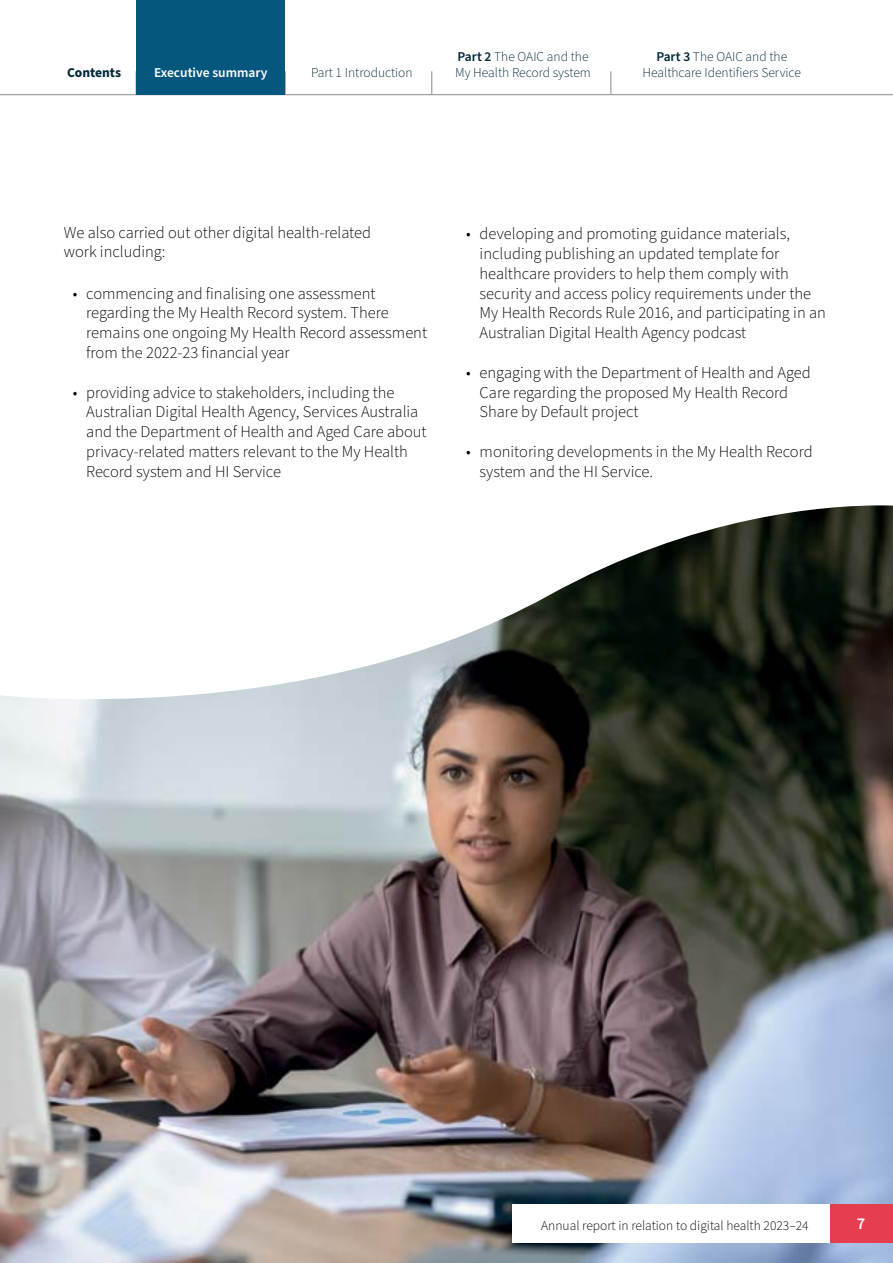
<style>
.page{position:relative;width:893px;height:1263px;background:#fff}
.page>*{position:absolute;margin:0;border:0;box-sizing:border-box;transform-origin:0 0}
.t1{font:300 16.5px/19.8px "Source Sans Pro";color:#000}
.t2{font:600 16.5px "Source Sans Pro";color:#fff}
.t3{font:300 13.5px/16.2px "Source Sans Pro";color:#00293a}
.t4{font:300 13.5px "Source Sans Pro";color:#000}
.t5{font:600 13.5px "Source Sans Pro";color:#fff}
.t6{font:700 13.5px "Source Sans Pro";color:#00293a}
.s1{font-weight:600}
</style>
<div class="page">
<img style="left:0;top:505px;width:893px;height:758px">
<div style="left:512px;top:1204px;width:318px;height:38px;background:#fff"></div>
<div style="left:830px;top:1204px;width:63px;height:38px;background:#e63e51"></div>
<hr style="left:0;top:94px;width:893px;height:1px;background:#99969a">
<svg style="left:285px;top:71px;width:1px;height:23px"></svg>
<svg style="left:431px;top:71px;width:1px;height:23px"></svg>
<svg style="left:610px;top:71px;width:1px;height:23px"></svg>
<div style="left:136px;top:0;width:149px;height:94px;background:#06577d"></div>
<p class="t3" style="left:455px;top:49px;width:137px"><span class="s1">Part 2</span> The OAIC and the<br>My Health Record system</p>
<p class="t3" style="left:656px;top:49px;width:132px"><span class="s1">Part 3</span> The OAIC and the</p>
<p class="t5" style="left:154px;top:64px;width:115px">Executive summary</p>
<p class="t3" style="left:643px;top:65px;width:160px">Healthcare Identifiers Service</p>
<p class="t6" style="left:67px;top:63px;width:56px">Contents</p>
<p class="t3" style="left:311px;top:65px;width:103px">Part 1 Introduction</p>
<p class="t1" style="left:64px;top:223px;width:309px">We also carried out other digital health-related work including:</p>
<p class="t1" style="left:86px;top:284px;width:342px;text-indent:-13px">• commencing and finalising one assessment regarding the My Health Record system. There remains one ongoing My Health Record assessment from the 2022-23 financial year</p>
<p class="t1" style="left:86px;top:383px;width:342px;text-indent:-13px">• providing advice to stakeholders, including the Australian Digital Health Agency, Services Australia and the Department of Health and Aged Care about privacy-related matters relevant to the My Health Record system and HI Service</p>
<p class="t1" style="left:480px;top:224px;width:348px;text-indent:-13px">• developing and promoting guidance materials, including publishing an updated template for healthcare providers to help them comply with security and access policy requirements under the My Health Records Rule 2016, and participating in an Australian Digital Health Agency podcast</p>
<p class="t1" style="left:480px;top:363px;width:333px;text-indent:-13px">• engaging with the Department of Health and Aged<br>Care regarding the proposed My Health Record<br>Share by Default project</p>
<p class="t1" style="left:480px;top:442px;width:335px;text-indent:-13px">• monitoring developments in the My Health Record system and the HI Service.</p>
<p class="t4" style="left:541px;top:1216px;width:269px">Annual report in relation to digital health 2023–24</p>
<p class="t2" style="left:857px;top:1212px;width:10px">7</p>
</div>
